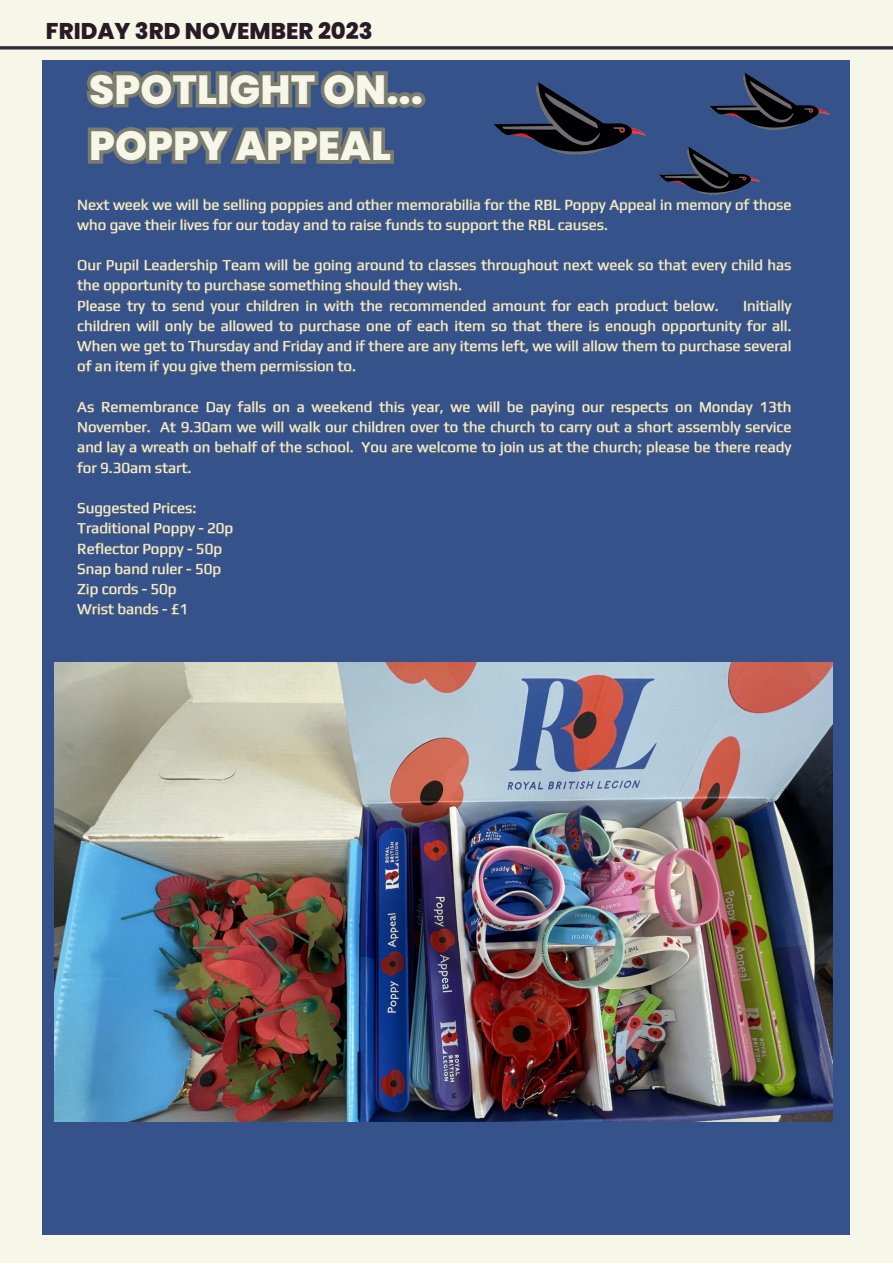
<style>
.page{position:relative;width:893px;height:1264px;background:#fff}
.page>*{position:absolute;margin:0;border:0;box-sizing:border-box;transform-origin:0 0}
.t1{font:800 40.65px "Poppins";color:#f6f6e9}
.t2{font:800 22.8px "Poppins";color:#291b25}
.t3{font:15px/20.2px "Play";color:#f6f6e9}
</style>
<div class="page">
<div style="left:0;top:0;width:892px;height:1262px;background:#f6f6e9"></div>
<div style="left:42px;top:61px;width:807px;height:1174px;background:#36528b"></div>
<svg style="left:0;top:46px;width:892px;height:4px;background:#524950"></svg>
<img style="left:495px;top:81px;width:152px;height:74px">
<svg style="left:86px;top:71px;width:340px;height:93px"></svg>
<img style="left:710px;top:72px;width:120px;height:58px">
<img style="left:659px;top:146px;width:102px;height:49px">
<img style="left:54px;top:662px;width:778px;height:459px">
<svg style="left:77px;top:198px;width:714px;height:36px"></svg>
<svg style="left:76px;top:259px;width:716px;height:117px"></svg>
<svg style="left:77px;top:400px;width:715px;height:74px"></svg>
<svg style="left:76px;top:502px;width:157px;height:113px"></svg>
<p class="t2" style="left:46px;top:15px;width:328px">FRIDAY 3RD NOVEMBER 2023</p>
<p class="t1" style="left:89px;top:61px;width:335px">SPOTLIGHT ON...</p>
<p class="t1" style="left:89px;top:117px;width:303px">POPPY APPEAL</p>
<p class="t3" style="left:77px;top:194px;width:715px">Next week we will be selling poppies and other memorabilia for the RBL Poppy Appeal in memory of those who gave their lives for our today and to raise funds to support the RBL causes.</p>
<p class="t3" style="left:77px;top:255px;width:715px">Our Pupil Leadership Team will be going around to classes throughout next week so that every child has the opportunity to purchase something should they wish.</p>
<p class="t3" style="left:77px;top:295px;width:642px">Please try to send your children in with the recommended amount for each product below.</p>
<p class="t3" style="left:77px;top:295px;width:715px;text-align:justify;text-indent:665px">Initially children will only be allowed to purchase one of each item so that there is enough opportunity for all.<br>When we get to Thursday and Friday and if there are any items left, we will allow them to purchase several of an item if you give them permission to.</p>
<p class="t3" style="left:77px;top:396px;width:715px;text-align:justify">As Remembrance Day falls on a weekend this year, we will be paying our respects on Monday 13th November. At 9.30am we will walk our children over to the church to carry out a short assembly service and lay a wreath on behalf of the school. You are welcome to join us at the church; please be there ready for 9.30am start.</p>
<p class="t3" style="left:77px;top:497px;width:120px">Suggested Prices:</p>
<p class="t3" style="left:77px;top:518px;width:157px">Traditional Poppy - 20p</p>
<p class="t3" style="left:77px;top:538px;width:146px">Reflector Poppy - 50p</p>
<p class="t3" style="left:77px;top:558px;width:145px">Snap band ruler - 50p</p>
<p class="t3" style="left:77px;top:578px;width:101px">Zip cords - 50p</p>
<p class="t3" style="left:77px;top:599px;width:112px">Wrist bands - £1</p>
</div>
